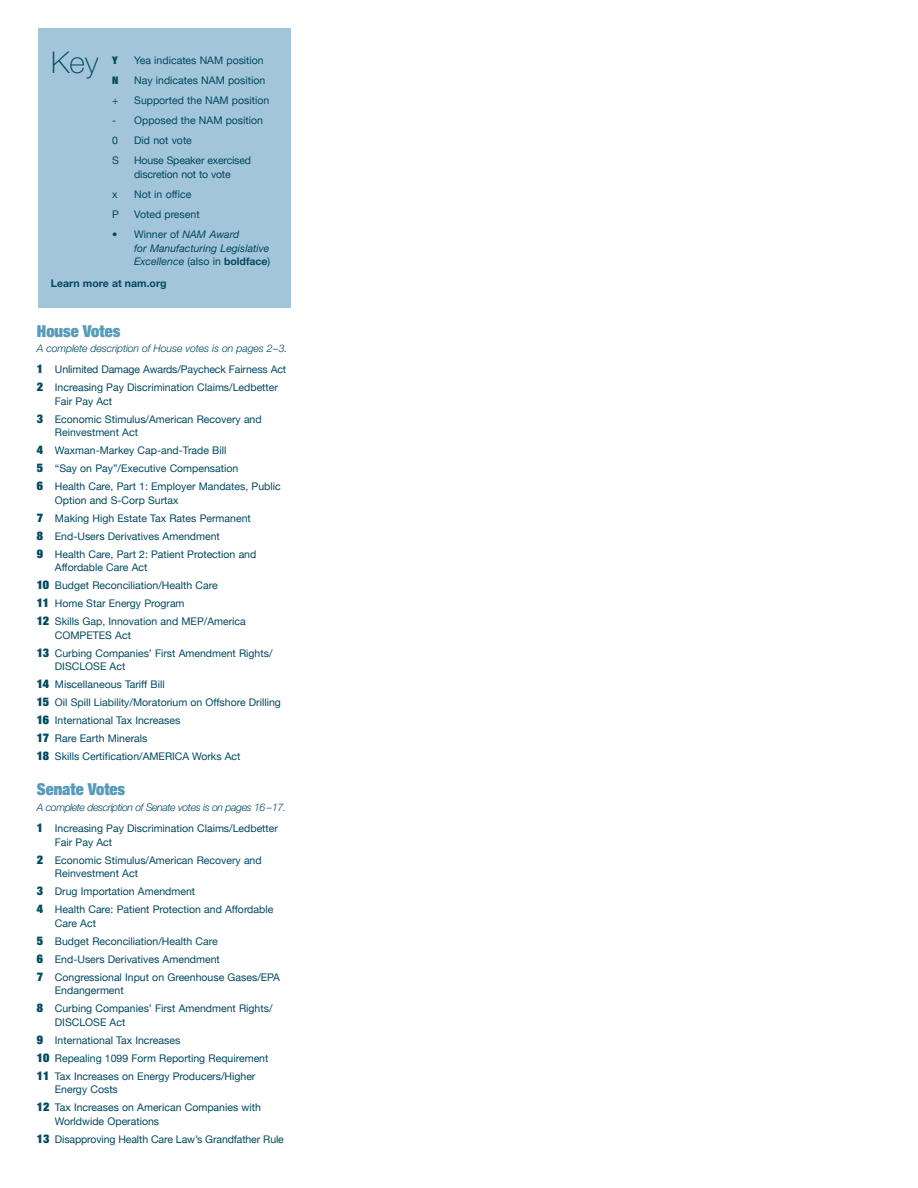
<style>
.page{position:relative;width:918px;height:1188px;background:#fff}
.page>*{position:absolute;margin:0;border:0;box-sizing:border-box;transform-origin:0 0}
.t1{font:100 30px "Helvetica Neue";color:#004960}
.t2{font:900 expanded 16.5px "Helvetica Neue";color:#579bbb}
.t3{font:10.5px/18px "Helvetica Neue";color:#004960}
.t4{font:italic 300 10.5px/21px "Helvetica Neue";letter-spacing:-.04em;color:#004960}
.t5{font:italic 300 10.5px/21px "Helvetica Neue";letter-spacing:-.01em;color:#004960}
.t6{font:italic 10.5px/14px "Helvetica Neue";color:#004960}
.t7{font:700 10.5px "Helvetica Neue";color:#004960}
.t8{font:900 expanded 10.5px "Helvetica Neue";color:#004960}
.s1{font-style:normal}
.s2{font-weight:700;font-style:normal}
.s3{font-weight:900;font-style:normal;font-stretch:expanded;font-size:12px}
.s4{font-weight:400;font-style:normal}
.s5{font-weight:900;font-stretch:expanded;font-size:12px}
</style>
<div class="page">
<div style="left:38px;top:28px;width:252px;height:280px;background:#a3c5da"></div>
<h1 class="t1" style="left:51px;top:52px;width:49px">Key</h1>
<p class="t8" style="left:112px;top:56px;width:7px">Y</p>
<p class="t3" style="left:134px;top:51px;width:131px">Yea indicates NAM position</p>
<p class="t8" style="left:112px;top:76px;width:8px">N</p>
<p class="t3" style="left:134px;top:71px;width:133px">Nay indicates NAM position</p>
<p class="t3" style="left:112px;top:91px;width:8px">+</p>
<p class="t3" style="left:134px;top:91px;width:137px">Supported the NAM position</p>
<p class="t3" style="left:112px;top:110px;width:152px;line-height:20px">- Opposed the NAM position<br>0</p>
<p class="t3" style="left:134px;top:131px;width:59px">Did not vote</p>
<p class="t3" style="left:112px;top:151px;width:8px">S</p>
<p class="t3" style="left:134px;top:153px;width:118px;line-height:14px">House Speaker exercised discretion not to vote</p>
<p class="t3" style="left:112px;top:185px;width:7px">x</p>
<p class="t3" style="left:134px;top:185px;width:59px">Not in office</p>
<p class="t3" style="left:112px;top:205px;width:8px">P</p>
<p class="t3" style="left:134px;top:205px;width:67px">Voted present</p>
<p class="t6" style="left:134px;top:228px;width:138px;text-indent:-22px"><span class="s1">• Winner of</span> NAM Award<br>for Manufacturing Legislative<br>Excellence <span class="s1">(also in</span> <span class="s2">boldface</span><span class="s1">)</span></p>
<p class="t7" style="left:51px;top:280px;width:117px">Learn more at nam.org</p>
<h2 class="t2" style="left:37px;top:326px;width:85px">House Votes</h2>
<p class="t5" style="left:37px;top:339px;width:252px">A complete description of House votes is on pages 2–3.<br><span class="s3">1</span> <span class="s4">Unlimited Damage Awards/Paycheck Fairness Act</span></p>
<p class="t3" style="left:55px;top:381px;width:225px;line-height:13.5px;text-indent:-18px"><span class="s5">2</span> Increasing Pay Discrimination Claims/Ledbetter<br>Fair Pay Act</p>
<p class="t3" style="left:55px;top:412px;width:208px;line-height:13.5px;text-indent:-18px"><span class="s5">3</span> Economic Stimulus/American Recovery and<br>Reinvestment Act</p>
<p class="t3" style="left:37px;top:442px;width:245px"><span class="s5">4</span> Waxman-Markey Cap-and-Trade Bill<br><span class="s5">5</span> “Say on Pay”/Executive Compensation<br><span class="s5">6</span> Health Care, Part 1: Employer Mandates, Public</p>
<p class="t3" style="left:37px;top:491px;width:221px;text-indent:18px">Option and S-Corp Surtax<br><span class="s5">7</span> Making High Estate Tax Rates Permanent <span class="s5">8</span> End-Users Derivatives Amendment<br><span class="s5">9</span> Health Care, Part 2: Patient Protection and</p>
<p class="t3" style="left:37px;top:559px;width:210px;text-indent:18px">Affordable Care Act<br><span class="s5">10</span> Budget Reconciliation/Health Care<br><span class="s5">11</span> Home Star Energy Program<br><span class="s5">12</span> Skills Gap, Innovation and MEP/America</p>
<p class="t3" style="left:37px;top:626px;width:237px;text-indent:18px">COMPETES Act<br><span class="s5">13</span> Curbing Companies’ First Amendment Rights/</p>
<p class="t3" style="left:37px;top:658px;width:246px;text-indent:18px">DISCLOSE Act<br><span class="s5">14</span> Miscellaneous Tariff Bill<br><span class="s5">15</span> Oil Spill Liability/Moratorium on Offshore Drilling<br><span class="s5">16</span> International Tax Increases<br><span class="s5">17</span> Rare Earth Minerals<br><span class="s5">18</span> Skills Certification/AMERICA Works Act</p>
<h2 class="t2" style="left:37px;top:783px;width:90px">Senate Votes</h2>
<p class="t4" style="left:37px;top:798px;width:251px">A complete description of Senate votes is on pages 16 –17.<br><span class="s3">1</span> <span class="s4">Increasing Pay Discrimination Claims/Ledbetter</span></p>
<p class="t3" style="left:37px;top:833px;width:226px;text-indent:18px">Fair Pay Act<br><span class="s5">2</span> Economic Stimulus/American Recovery and</p>
<p class="t3" style="left:37px;top:865px;width:238px;text-indent:18px">Reinvestment Act<br><span class="s5">3</span> Drug Importation Amendment<br><span class="s5">4</span> Health Care: Patient Protection and Affordable</p>
<p class="t3" style="left:37px;top:914px;width:245px;text-indent:18px">Care Act<br><span class="s5">5</span> Budget Reconciliation/Health Care<br><span class="s5">6</span> End-Users Derivatives Amendment<br><span class="s5">7</span> Congressional Input on Greenhouse Gases/EPA</p>
<p class="t3" style="left:37px;top:982px;width:237px;text-indent:18px">Endangerment<br><span class="s5">8</span> Curbing Companies’ First Amendment Rights/</p>
<p class="t3" style="left:37px;top:1013px;width:233px;text-indent:18px">DISCLOSE Act<br><span class="s5">9</span> International Tax Increases<br><span class="s5">10</span> Repealing 1099 Form Reporting Requirement <span class="s5">11</span> Tax Increases on Energy Producers/Higher</p>
<p class="t3" style="left:37px;top:1081px;width:226px;text-indent:18px">Energy Costs<br><span class="s5">12</span> Tax Increases on American Companies with</p>
<p class="t3" style="left:37px;top:1112px;width:249px;text-indent:18px">Worldwide Operations<br><span class="s5">13</span> Disapproving Health Care Law’s Grandfather Rule</p>
</div>
